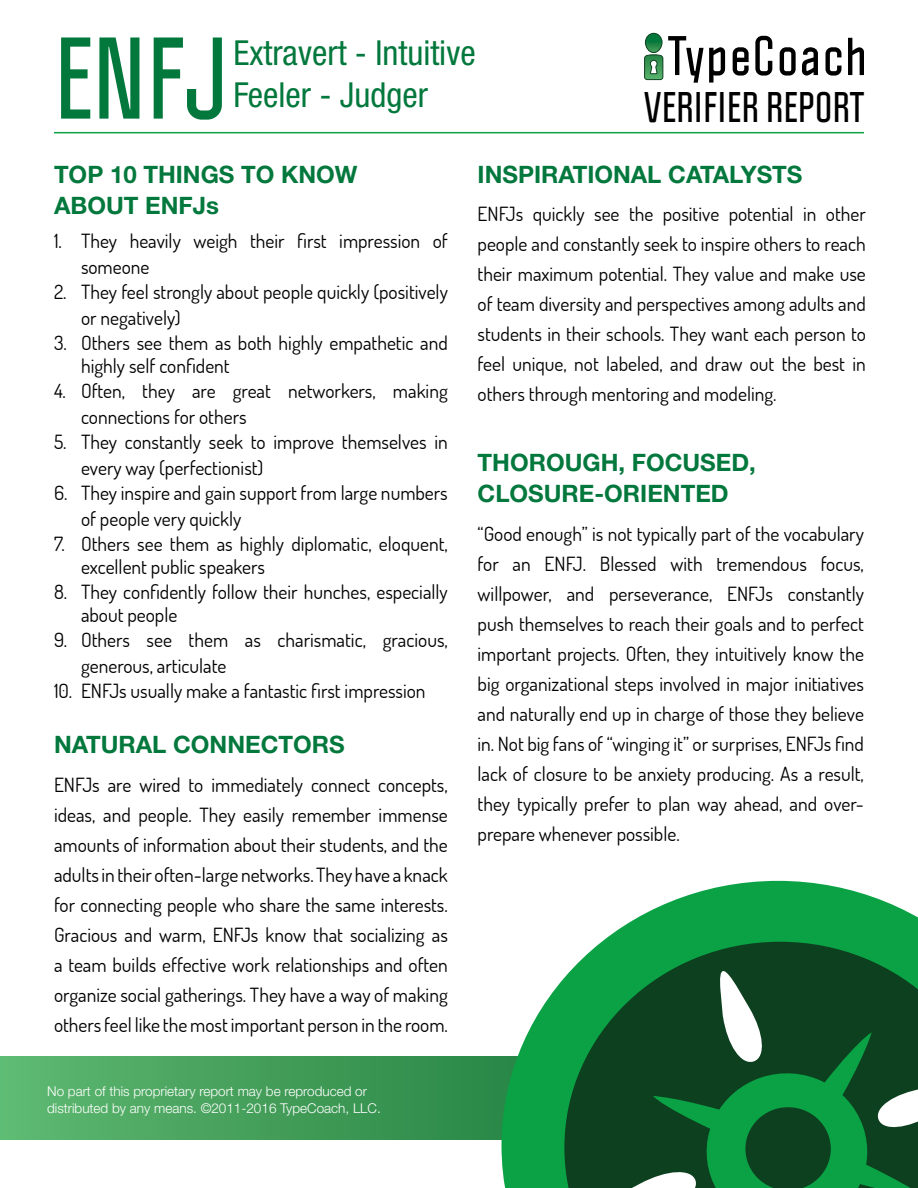
<style>
.page{position:relative;width:918px;height:1188px;background:#fff}
.page>*{position:absolute;margin:0;border:0;box-sizing:border-box;transform-origin:0 0}
.t1{font:700 101.4px "Politica";color:#03783d}
.t2{font:700 37.5px "Politica";letter-spacing:.01em;color:#000}
.t3{font:condensed 34.5px "Helvetica Neue";color:#03783d}
.t4{font:700 24px/31.5px "Helvetica Neue";color:#03783d}
.t5{font:19.5px/30px "Dosis";color:#000}
.t6{font:300 13.5px/16.2px "Helvetica Neue";color:#fff}
</style>
<div class="page">
<svg style="left:0;top:1057px;width:502px;height:83px;background:#44a05b"></svg>
<hr style="left:54px;top:132px;width:810px;height:1px;background:#0aa245">
<svg style="left:733px;top:47px;width:16px;height:29px"></svg>
<svg style="left:755px;top:36px;width:17px;height:40px"></svg>
<svg style="left:780px;top:47px;width:16px;height:29px"></svg>
<svg style="left:802px;top:47px;width:16px;height:29px"></svg>
<svg style="left:826px;top:47px;width:15px;height:29px"></svg>
<svg style="left:848px;top:38px;width:16px;height:37px"></svg>
<svg style="left:644px;top:33px;width:81px;height:50px"></svg>
<svg style="left:502px;top:881px;width:416px;height:307px;fill:#0aa245"></svg>
<svg style="left:564px;top:942px;width:354px;height:246px;background:#157b3c"></svg>
<svg style="left:596px;top:965px;width:322px;height:223px;background:#195f33"></svg>
<h1 class="t1" style="left:54px;top:14px;width:175px">ENFJ</h1>
<h3 class="t3" style="left:233px;top:33px;width:244px">Extravert - Intuitive</h3>
<h3 class="t3" style="left:233px;top:74px;width:196px">Feeler - Judger</h3>
<h2 class="t2" style="left:644px;top:84px;width:221px">VERIFIER REPORT</h2>
<p class="t4" style="left:54px;top:159px;width:305px">TOP 10 THINGS TO KNOW<br>ABOUT ENFJs</p>
<p class="t5" style="left:81px;top:228px;width:368px;line-height:25.5px;text-indent:-27px">1. They heavily weigh their first impression of someone</p>
<p class="t5" style="left:81px;top:279px;width:368px;line-height:25.5px;text-indent:-27px">2. They feel strongly about people quickly (positively or negatively)</p>
<p class="t5" style="left:81px;top:331px;width:368px;line-height:22.5px;text-indent:-27px">3. Others see them as both highly empathetic and highly self confident</p>
<p class="t5" style="left:81px;top:378px;width:368px;line-height:25.5px;text-indent:-27px">4. Often, they are great networkers, making connections for others</p>
<p class="t5" style="left:81px;top:429px;width:368px;line-height:25.5px;text-indent:-27px">5. They constantly seek to improve themselves in every way (perfectionist)</p>
<p class="t5" style="left:81px;top:480px;width:368px;line-height:25.5px;text-indent:-27px">6. They inspire and gain support from large numbers of people very quickly</p>
<p class="t5" style="left:81px;top:533px;width:368px;line-height:22.5px;text-indent:-27px">7. Others see them as highly diplomatic, eloquent, excellent public speakers</p>
<p class="t5" style="left:81px;top:581px;width:368px;line-height:22.5px;text-indent:-27px">8. They confidently follow their hunches, especially about people</p>
<p class="t5" style="left:81px;top:627px;width:368px;line-height:25.5px;text-indent:-27px">9. Others see them as charismatic, gracious, generous, articulate</p>
<p class="t5" style="left:54px;top:676px;width:373px">10. ENFJs usually make a fantastic first impression</p>
<p class="t4" style="left:54px;top:730px;width:292px">NATURAL CONNECTORS</p>
<p class="t5" style="left:54px;top:769px;width:395px;text-align:justify">ENFJs are wired to immediately connect concepts, ideas, and people. They easily remember immense amounts of information about their students, and the adults in their often-large networks. They have a knack for connecting people who share the same interests.<br>Gracious and warm, ENFJs know that socializing as a team builds effective work relationships and often organize social gatherings. They have a way of making others feel like the most important person in the room.</p>
<p class="t6" style="left:47px;top:1083px;width:335px">No part of this proprietary report may be reproduced or distributed by any means. ©2011-2016 TypeCoach, LLC.</p>
<p class="t4" style="left:478px;top:159px;width:326px">INSPIRATIONAL CATALYSTS</p>
<p class="t5" style="left:478px;top:199px;width:390px;text-align:justify">ENFJs quickly see the positive potential in other people and constantly seek to inspire others to reach their maximum potential. They value and make use of team diversity and perspectives among adults and students in their schools. They want each person to feel unique, not labeled, and draw out the best in others through mentoring and modeling.</p>
<p class="t4" style="left:478px;top:447px;width:280px">THOROUGH, FOCUSED,<br>CLOSURE-ORIENTED</p>
<p class="t5" style="left:478px;top:518px;width:388px;text-align:justify">“Good enough” is not typically part of the vocabulary for an ENFJ. Blessed with tremendous focus, willpower, and perseverance, ENFJs constantly push themselves to reach their goals and to perfect important projects. Often, they intuitively know the big organizational steps involved in major initiatives and naturally end up in charge of those they believe in. Not big fans of “winging it” or surprises, ENFJs find lack of closure to be anxiety producing. As a result, they typically prefer to plan way ahead, and over&shy;prepare whenever possible.</p>
</div>
